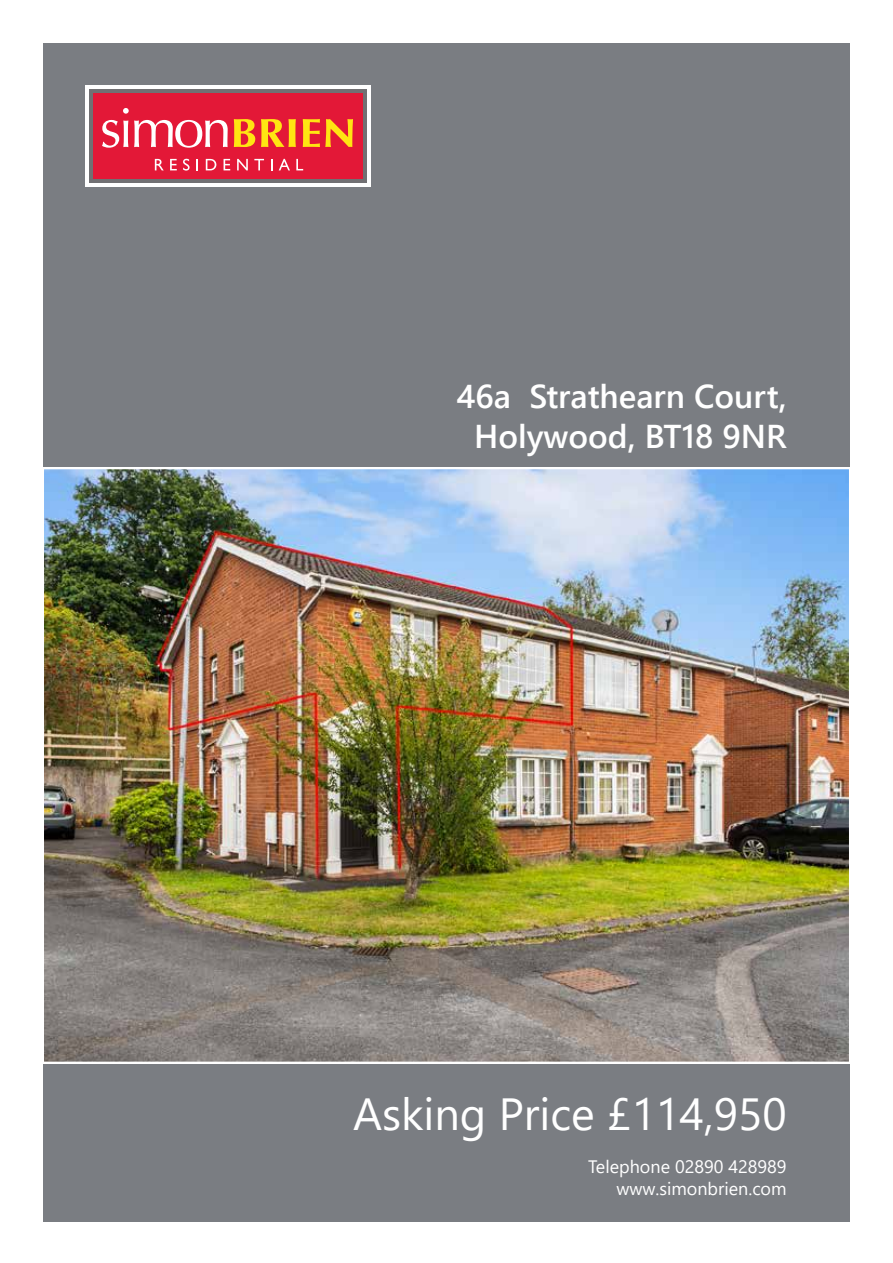
<style>
.page{position:relative;width:893px;height:1263px;background:#fff}
.page>*{position:absolute;margin:0;border:0;box-sizing:border-box;transform-origin:0 0}
.t1{font:45px "Segoe UI";color:#fff}
.t2{font:600 33px/39.6px "Segoe UI";color:#fff;text-align:center}
.t3{font:18px/21.6px "Segoe UI";color:#fff;text-align:right}
</style>
<div class="page">
<div style="left:43px;top:43px;width:807px;height:424px;background:#7a7d82"></div>
<div style="left:43px;top:1064px;width:807px;height:157px;background:#7a7d82"></div>
<img style="left:46px;top:471px;width:801px;height:589px">
<div style="left:85px;top:85px;width:286px;height:102px;background:#fff"></div>
<div style="left:89px;top:89px;width:278px;height:94px;background:#717073"></div>
<div style="left:93px;top:93px;width:270px;height:86px;background:#e31837"></div>
<svg style="left:102px;top:108px;width:126px;height:40px"></svg>
<svg style="left:234px;top:119px;width:21px;height:28px"></svg>
<svg style="left:261px;top:119px;width:35px;height:28px"></svg>
<svg style="left:303px;top:119px;width:50px;height:28px"></svg>
<svg style="left:155px;top:159px;width:9px;height:11px"></svg>
<svg style="left:170px;top:159px;width:7px;height:11px"></svg>
<svg style="left:183px;top:159px;width:7px;height:12px"></svg>
<svg style="left:196px;top:159px;width:2px;height:11px"></svg>
<svg style="left:206px;top:159px;width:10px;height:11px"></svg>
<svg style="left:224px;top:159px;width:6px;height:11px"></svg>
<svg style="left:237px;top:159px;width:11px;height:11px"></svg>
<svg style="left:254px;top:159px;width:10px;height:11px"></svg>
<svg style="left:279px;top:159px;width:11px;height:11px"></svg>
<svg style="left:296px;top:159px;width:7px;height:11px"></svg>
<h2 class="t2" style="left:457px;top:374px;width:332px">46a Strathearn Court,<br>Holywood, BT18 9NR</h2>
<h1 class="t1" style="left:353px;top:1071px;width:435px">Asking Price £114,950</h1>
<p class="t3" style="left:588px;top:1154px;width:200px">Telephone 02890 428989 www.simonbrien.com</p>
</div>
